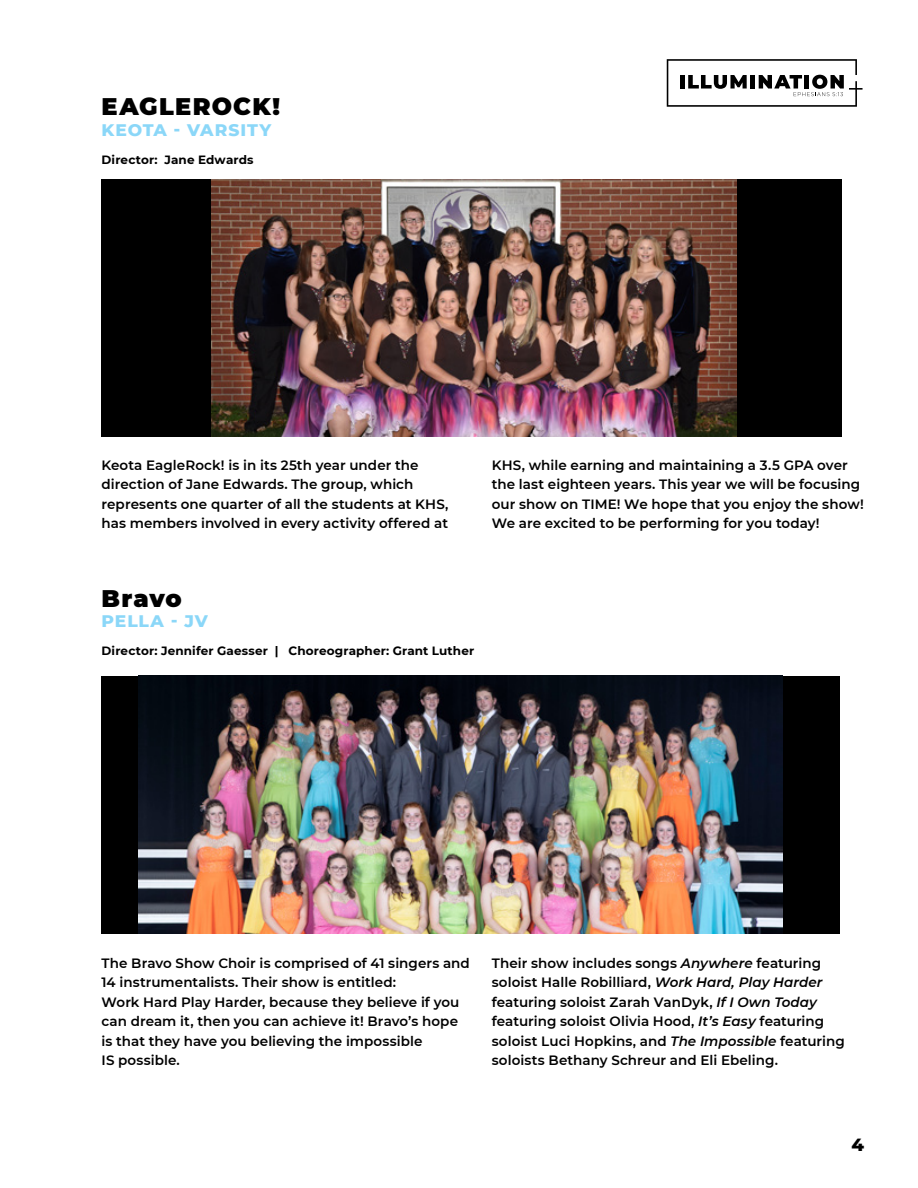
<style>
.page{position:relative;width:918px;height:1188px;background:#fff}
.page>*{position:absolute;margin:0;border:0;box-sizing:border-box;transform-origin:0 0}
.t1{font:900 24px "Montserrat";letter-spacing:.045em;color:#000}
.t2{font:800 18px "Montserrat";color:#000}
.t3{font:800 17.1px "Montserrat";letter-spacing:.06em;color:#8bd7f8}
.t4{font:600 13.5px/19.5px "Montserrat";letter-spacing:.005em;color:#000}
.t5{font:700 12px "Montserrat";letter-spacing:.01em;color:#000}
.s1{font-style:italic}
</style>
<div class="page">
<svg style="left:667px;top:59px;width:196px;height:48px"></svg>
<div style="left:102px;top:179px;width:740px;height:258px;background:#000"></div>
<img style="left:212px;top:179px;width:524px;height:258px">
<div style="left:102px;top:676px;width:738px;height:257px;background:#000"></div>
<img style="left:138px;top:676px;width:645px;height:257px">
<h1 class="t1" style="left:102px;top:89px;width:180px">EAGLEROCK!</h1>
<p class="t3" style="left:102px;top:117px;width:171px">KEOTA - VARSITY</p>
<p class="t5" style="left:102px;top:151px;width:154px">Director: Jane Edwards</p>
<p class="t4" style="left:102px;top:455px;width:349px">Keota EagleRock! is in its 25th year under the direction of Jane Edwards. The group, which represents one quarter of all the students at KHS, has members involved in every activity offered at</p>
<p class="t4" style="left:492px;top:455px;width:374px">KHS, while earning and maintaining a 3.5 GPA over the last eighteen years. This year we will be focusing our show on TIME! We hope that you enjoy the show!<br>We are excited to be performing for you today!</p>
<h1 class="t1" style="left:102px;top:580px;width:82px">Bravo</h1>
<p class="t3" style="left:102px;top:609px;width:108px">PELLA - JV</p>
<p class="t5" style="left:102px;top:642px;width:374px">Director: Jennifer Gaesser | Choreographer: Grant Luther</p>
<p class="t4" style="left:102px;top:952px;width:370px">The Bravo Show Choir is comprised of 41 singers and 14 instrumentalists. Their show is entitled:<br>Work Hard Play Harder, because they believe if you can dream it, then you can achieve it! Bravo’s hope is that they have you believing the impossible<br>IS possible.</p>
<p class="t4" style="left:492px;top:952px;width:355px">Their show includes songs <span class="s1">Anywhere</span> featuring soloist Halle Robilliard, <span class="s1">Work Hard, Play Harder </span>featuring soloist Zarah VanDyk, <span class="s1">If I Own Today </span>featuring soloist Olivia Hood, <span class="s1">It’s Easy</span> featuring soloist Luci Hopkins, and <span class="s1">The Impossible</span> featuring soloists Bethany Schreur and Eli Ebeling.</p>
<h2 class="t2" style="left:851px;top:1132px;width:14px">4</h2>
</div>
